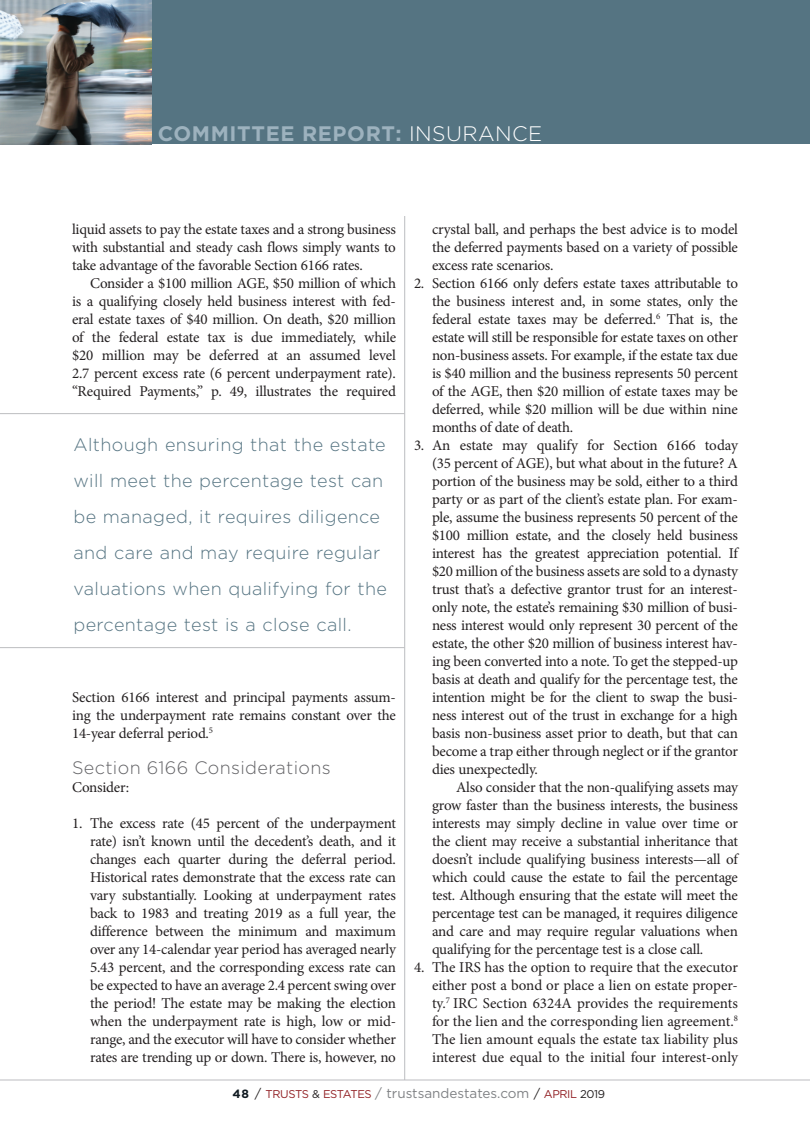
<style>
.page{position:relative;width:810px;height:1134px;background:#fff}
.page>*{position:absolute;margin:0;border:0;box-sizing:border-box;transform-origin:0 0}
.t1{font:700 21px "Gotham";letter-spacing:.03em;color:#9db2be}
.Callout{font:300 18px/36px "Gotham";letter-spacing:.02em;color:#557482}
.Subhead{font:300 18px "Gotham";letter-spacing:.02em;color:#636366}
.body_bulletted{font:15px/18px "Minion Pro";letter-spacing:-.015em;color:#231f20;text-align:justify}
.BODY__Minion{font:15px/18px "Minion Pro";letter-spacing:-.015em;color:#231f20;text-align:justify}
.BODY__NO_INDENT{font:15px "Minion Pro";letter-spacing:-.015em;color:#231f20}
.t2{font:13.5px "Gotham";color:#808285}
.s1{font-weight:300;color:#fff}
.s2{font-weight:700;font-size:12px;color:#101a21}
.s3{font-size:12.75px;color:#231f20}
.s4{font-size:11.25px;color:#911f23}
.s5{font-size:11.25px;color:#231f20}
</style>
<div class="page">
<div style="left:0;top:0;width:810px;height:144px;background:#557482"></div>
<hr style="left:0;top:1080px;width:810px;height:1px;background:#bcbdc0">
<hr style="left:404px;top:216px;width:1px;height:864px;background:#bcbdc0">
<img style="left:0;top:0;width:151px;height:144px">
<hr style="left:0;top:647px;width:405px;height:1px;background:#bcbdc0">
<hr style="left:0;top:413px;width:405px;height:1px;background:#bcbdc0">
<p class="t1" style="left:158px;top:119px;width:386px">COMMITTEE REPORT: <span class="s1">INSURANCE</span></p>
<p class="BODY__Minion" style="left:72px;top:220px;width:325px">liquid assets to pay the estate taxes and a strong business with substantial and steady cash flows simply wants to take advantage of the favorable Section 6166 rates.</p>
<p class="BODY__Minion" style="left:72px;top:274px;width:326px;text-indent:18px">Consider a $100 million AGE, $50 million of which is a qualifying closely held business interest with fed&shy;eral estate taxes of $40 million. On death, $20 million of the federal estate tax is due immediately, while $20 million may be deferred at an assumed level 2.7 percent excess rate (6 percent underpayment rate). “Required Payments,” p. 49, illustrates the required</p>
<p class="body_bulletted" style="left:432px;top:220px;width:307px">crystal ball, and perhaps the best advice is to model the deferred payments based on a variety of possible excess rate scenarios.</p>
<p class="body_bulletted" style="left:432px;top:274px;width:308px;text-indent:-18px">2. Section 6166 only defers estate taxes attributable to the business interest and, in some states, only the federal estate taxes may be deferred.<sup>6</sup> That is, the estate will still be responsible for estate taxes on other non-business assets. For example, if the estate tax due is $40 million and the business represents 50 percent of the AGE, then $20 million of estate taxes may be deferred, while $20 million will be due within nine months of date of death.</p>
<p class="body_bulletted" style="left:432px;top:436px;width:308px;text-indent:-18px">3. An estate may qualify for Section 6166 today (35 percent of AGE), but what about in the future? A portion of the business may be sold, either to a third party or as part of the client’s estate plan. For exam&shy;ple, assume the business represents 50 percent of the $100 million estate, and the closely held business interest has the greatest appreciation potential. If $20 million of the business assets are sold to a dynasty trust that’s a defective grantor trust for an interest&shy;only note, the estate’s remaining $30 million of busi&shy;ness interest would only represent 30 percent of the estate, the other $20 million of business interest hav&shy;ing been converted into a note. To get the stepped-up basis at death and qualify for the percentage test, the intention might be for the client to swap the busi&shy;ness interest out of the trust in exchange for a high basis non-business asset prior to death, but that can become a trap either through neglect or if the grantor dies unexpectedly.</p>
<p class="body_bulletted" style="left:432px;top:778px;width:308px;text-indent:24px">Also consider that the non-qualifying assets may grow faster than the business interests, the business interests may simply decline in value over time or the client may receive a substantial inheritance that doesn’t include qualifying business interests—all of which could cause the estate to fail the percentage test. Although ensuring that the estate will meet the percentage test can be managed, it requires diligence and care and may require regular valuations when qualifying for the percentage test is a close call.</p>
<p class="body_bulletted" style="left:432px;top:958px;width:307px;text-indent:-18px">4. The IRS has the option to require that the executor either post a bond or place a lien on estate proper&shy;ty.<sup>7</sup> IRC Section 6324A provides the requirements for the lien and the corresponding lien agreement.<sup>8<br></sup>The lien amount equals the estate tax liability plus interest due equal to the initial four interest-only</p>
<p class="Callout" style="left:73px;top:426px;width:315px">Although ensuring that the estate will meet the percentage test can be managed, it requires diligence and care and may require regular valuations when qualifying for the percentage test is a close call.</p>
<p class="BODY__Minion" style="left:72px;top:688px;width:325px">Section 6166 interest and principal payments assum&shy;ing the underpayment rate remains constant over the 14-year deferral period.<sup>5</sup></p>
<p class="Subhead" style="left:72px;top:756px;width:260px">Section 6166 Considerations</p>
<p class="BODY__NO_INDENT" style="left:72px;top:777px;width:59px">Consider:</p>
<p class="body_bulletted" style="left:90px;top:814px;width:308px;text-indent:-18px">1. The excess rate (45 percent of the underpayment rate) isn’t known until the decedent’s death, and it changes each quarter during the deferral period.<br>Historical rates demonstrate that the excess rate can vary substantially. Looking at underpayment rates back to 1983 and treating 2019 as a full year, the difference between the minimum and maximum over any 14-calendar year period has averaged nearly 5.43 percent, and the corresponding excess rate can be expected to have an average 2.4 percent swing over the period! The estate may be making the election when the underpayment rate is high, low or mid&shy;range, and the executor will have to consider whether rates are trending up or down. There is, however, no</p>
<p class="t2" style="left:232px;top:1085px;width:374px"><span class="s2">48</span> <span class="s3">/</span> <span class="s4">TRUSTS</span> <span class="s5">&amp;</span> <span class="s4">ESTATES</span> / trustsandestates.com <span class="s3">/</span> <span class="s4">APRIL</span> <span class="s5">2019</span></p>
</div>
